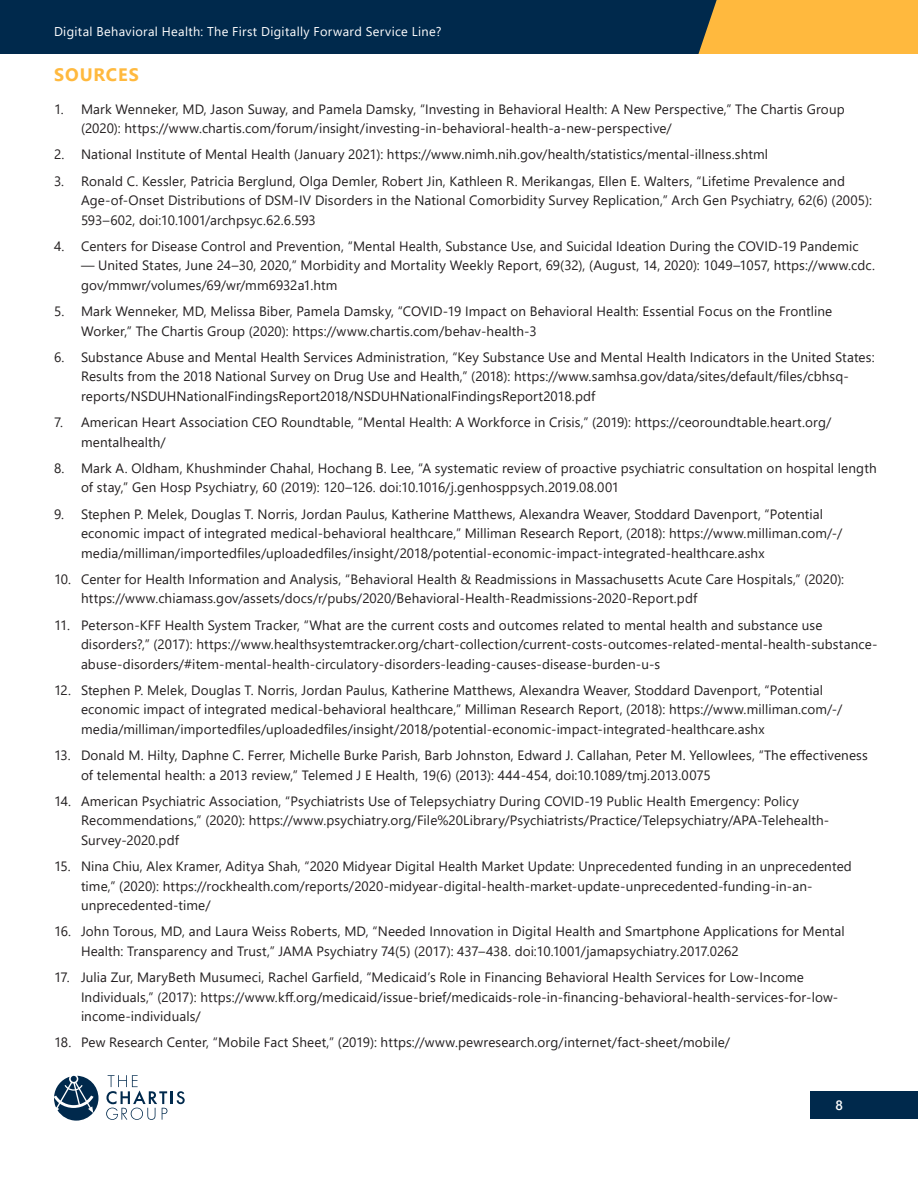
<style>
.page{position:relative;width:918px;height:1188px;background:#fff}
.page>*{position:absolute;margin:0;border:0;box-sizing:border-box;transform-origin:0 0}
.Chartis_-_Heading_2{font:700 18px "Segoe UI";letter-spacing:.045em;color:#ffb93e}
.t1{font:13.5px/19.5px "Segoe UI";letter-spacing:.01em;color:#231f20}
.t2{font:600 13.5px "Segoe UI";color:#fff}
.t3{font:12.75px "Segoe UI";letter-spacing:.025em;color:#fff}
</style>
<div class="page">
<div style="left:0;top:0;width:918px;height:54px;background:#00294c"></div>
<div style="left:698px;top:0;width:220px;height:54px;background:#ffb93e"></div>
<div style="left:810px;top:1091px;width:108px;height:28px;background:#00294c"></div>
<svg style="left:54px;top:1076px;width:44px;height:45px"></svg>
<svg style="left:106px;top:1075px;width:79px;height:45px"></svg>
<p class="t3" style="left:54px;top:20px;width:389px">Digital Behavioral Health: The First Digitally Forward Service Line?</p>
<p class="Chartis_-_Heading_2" style="left:54px;top:57px;width:86px">SOURCES</p>
<p class="t1" style="left:81px;top:98px;width:765px;text-indent:-27px">1. Mark Wenneker, MD, Jason Suway, and Pamela Damsky, “Investing in Behavioral Health: A New Perspective,” The Chartis Group (2020): https://www.chartis.com/forum/insight/investing-in-behavioral-health-a-new-perspective/</p>
<p class="t1" style="left:54px;top:144px;width:716px">2. National Institute of Mental Health (January 2021): https://www.nimh.nih.gov/health/statistics/mental-illness.shtml</p>
<p class="t1" style="left:81px;top:170px;width:793px;text-indent:-27px">3. Ronald C. Kessler, Patricia Berglund, Olga Demler, Robert Jin, Kathleen R. Merikangas, Ellen E. Walters, “Lifetime Prevalence and<br>Age-of-Onset Distributions of DSM-IV Disorders in the National Comorbidity Survey Replication,” Arch Gen Psychiatry, 62(6) (2005):<br>593–602, doi:10.1001/archpsyc.62.6.593</p>
<p class="t1" style="left:54px;top:235px;width:806px">4. Centers for Disease Control and Prevention, “Mental Health, Substance Use, and Suicidal Ideation During the COVID-19 Pandemic</p>
<p class="t1" style="left:81px;top:255px;width:795px">— United States, June 24–30, 2020,” Morbidity and Mortality Weekly Report, 69(32), (August, 14, 2020): 1049–1057, https://www.cdc. gov/mmwr/volumes/69/wr/mm6932a1.htm</p>
<p class="t1" style="left:81px;top:300px;width:753px;text-indent:-27px">5. Mark Wenneker, MD, Melissa Biber, Pamela Damsky, “COVID-19 Impact on Behavioral Health: Essential Focus on the Frontline<br>Worker,” The Chartis Group (2020): https://www.chartis.com/behav-health-3</p>
<p class="t1" style="left:81px;top:346px;width:795px;text-indent:-27px">6. Substance Abuse and Mental Health Services Administration, “Key Substance Use and Mental Health Indicators in the United States:<br>Results from the 2018 National Survey on Drug Use and Health,” (2018): https://www.samhsa.gov/data/sites/default/files/cbhsq&shy;reports/NSDUHNationalFindingsReport2018/NSDUHNationalFindingsReport2018.pdf</p>
<p class="t1" style="left:81px;top:411px;width:752px;text-indent:-27px">7. American Heart Association CEO Roundtable, “Mental Health: A Workforce in Crisis,” (2019): https://ceoroundtable.heart.org/ mentalhealth/</p>
<p class="t1" style="left:81px;top:457px;width:797px;text-indent:-27px">8. Mark A. Oldham, Khushminder Chahal, Hochang B. Lee, “A systematic review of proactive psychiatric consultation on hospital length of stay,” Gen Hosp Psychiatry, 60 (2019): 120–126. doi:10.1016/j.genhosppsych.2019.08.001</p>
<p class="t1" style="left:81px;top:503px;width:763px;text-indent:-27px">9. Stephen P. Melek, Douglas T. Norris, Jordan Paulus, Katherine Matthews, Alexandra Weaver, Stoddard Davenport, “Potential economic impact of integrated medical-behavioral healthcare,” Milliman Research Report, (2018): https://www.milliman.com/-/ media/milliman/importedfiles/uploadedfiles/insight/2018/potential-economic-impact-integrated-healthcare.ashx</p>
<p class="t1" style="left:81px;top:568px;width:765px;text-indent:-27px">10. Center for Health Information and Analysis, “Behavioral Health &amp; Readmissions in Massachusetts Acute Care Hospitals,” (2020): https://www.chiamass.gov/assets/docs/r/pubs/2020/Behavioral-Health-Readmissions-2020-Report.pdf</p>
<p class="t1" style="left:81px;top:614px;width:798px;text-indent:-27px">11. Peterson-KFF Health System Tracker, “What are the current costs and outcomes related to mental health and substance use disorders?,” (2017): https://www.healthsystemtracker.org/chart-collection/current-costs-outcomes-related-mental-health-substance&shy;abuse-disorders/#item-mental-health-circulatory-disorders-leading-causes-disease-burden-u-s</p>
<p class="t1" style="left:81px;top:679px;width:763px;text-indent:-27px">12. Stephen P. Melek, Douglas T. Norris, Jordan Paulus, Katherine Matthews, Alexandra Weaver, Stoddard Davenport, “Potential economic impact of integrated medical-behavioral healthcare,” Milliman Research Report, (2018): https://www.milliman.com/-/ media/milliman/importedfiles/uploadedfiles/insight/2018/potential-economic-impact-integrated-healthcare.ashx</p>
<p class="t1" style="left:81px;top:744px;width:788px;text-indent:-27px">13. Donald M. Hilty, Daphne C. Ferrer, Michelle Burke Parish, Barb Johnston, Edward J. Callahan, Peter M. Yellowlees, “The effectiveness of telemental health: a 2013 review,” Telemed J E Health, 19(6) (2013): 444-454, doi:10.1089/tmj.2013.0075</p>
<p class="t1" style="left:81px;top:790px;width:750px;text-indent:-27px">14. American Psychiatric Association, “Psychiatrists Use of Telepsychiatry During COVID-19 Public Health Emergency: Policy<br>Recommendations,” (2020): https://www.psychiatry.org/File%20Library/Psychiatrists/Practice/Telepsychiatry/APA-Telehealth-<br>Survey-2020.pdf</p>
<p class="t1" style="left:81px;top:855px;width:772px;text-indent:-27px">15. Nina Chiu, Alex Kramer, Aditya Shah, “2020 Midyear Digital Health Market Update: Unprecedented funding in an unprecedented time,” (2020): https://rockhealth.com/reports/2020-midyear-digital-health-market-update-unprecedented-funding-in-an&shy;unprecedented-time/</p>
<p class="t1" style="left:81px;top:921px;width:765px;text-indent:-27px">16. John Torous, MD, and Laura Weiss Roberts, MD, “Needed Innovation in Digital Health and Smartphone Applications for Mental<br>Health: Transparency and Trust,” JAMA Psychiatry 74(5) (2017): 437–438. doi:10.1001/jamapsychiatry.2017.0262</p>
<p class="t1" style="left:81px;top:966px;width:759px;text-indent:-27px">17. Julia Zur, MaryBeth Musumeci, Rachel Garfield, “Medicaid’s Role in Financing Behavioral Health Services for Low-Income<br>Individuals,” (2017): https://www.kff.org/medicaid/issue-brief/medicaids-role-in-financing-behavioral-health-services-for-low&shy;income-individuals/</p>
<p class="t1" style="left:54px;top:1032px;width:678px">18. Pew Research Center, “Mobile Fact Sheet,” (2019): https://www.pewresearch.org/internet/fact-sheet/mobile/</p>
<p class="t2" style="left:836px;top:1092px;width:9px">8</p>
</div>
